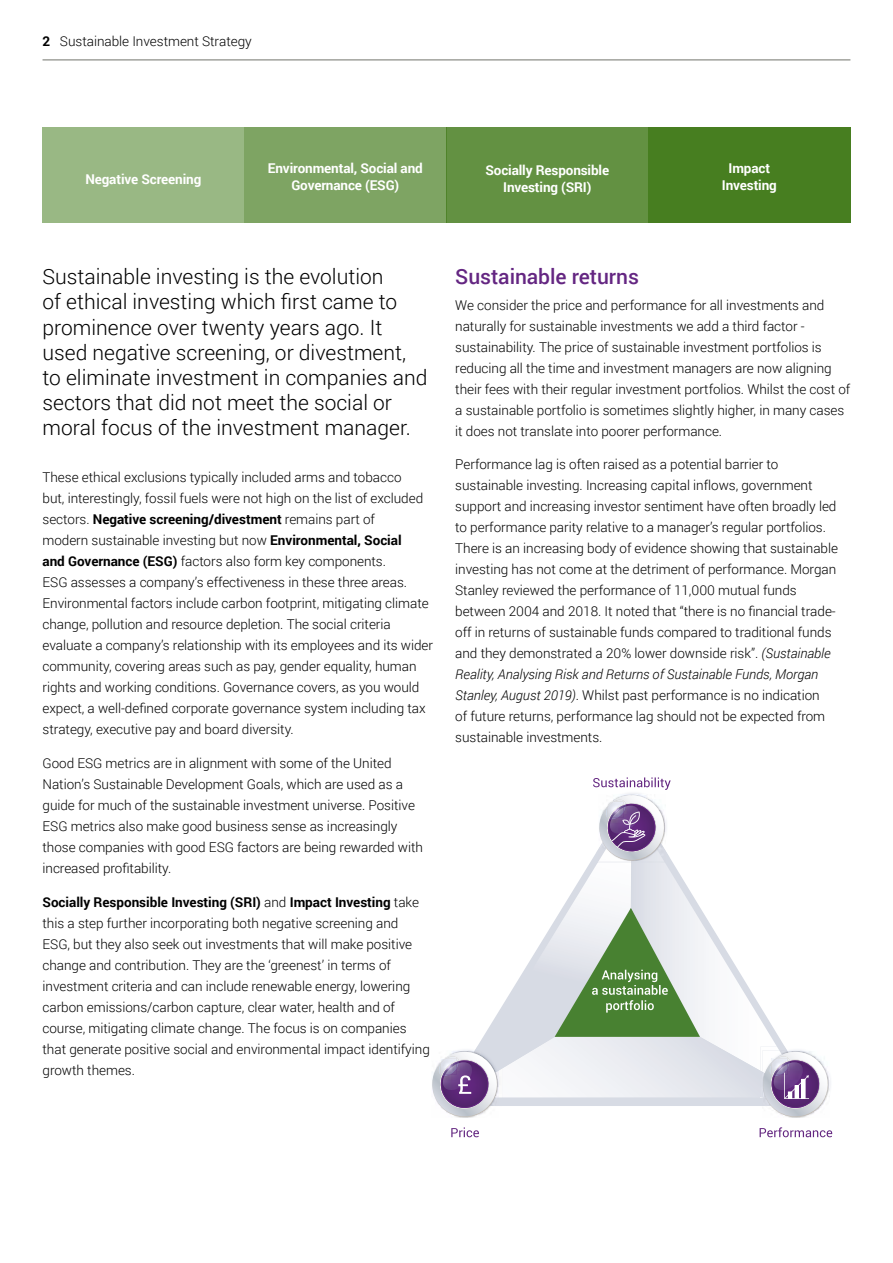
<style>
.page{position:relative;width:893px;height:1263px;background:#fff}
.page>*{position:absolute;margin:0;border:0;box-sizing:border-box;transform-origin:0 0}
.t1{font:300 21px/25.2px "Roboto";color:#000}
.t2{font:500 21px "Roboto";letter-spacing:-.005em;color:#642682}
.t3{font:300 13.5px/21px "Roboto";letter-spacing:-.005em;color:#000}
.t4{font:700 13.5px/16.5px "Roboto";letter-spacing:-.01em;color:#fff;text-align:center}
.s1{font-weight:700}
.s2{font-style:italic}
</style>
<div class="page">
<hr style="left:43px;top:60px;width:807px;height:1px;background:#72746c">
<svg style="left:760px;top:1127px;width:72px;height:10px"></svg>
<svg style="left:451px;top:1127px;width:28px;height:10px"></svg>
<svg style="left:432px;top:777px;width:399px;height:341px"></svg>
<div style="left:43px;top:128px;width:201px;height:95px;background:#99b884"></div>
<div style="left:446px;top:128px;width:202px;height:95px;background:#639142"></div>
<div style="left:244px;top:128px;width:202px;height:95px;background:#7ea463"></div>
<div style="left:648px;top:128px;width:202px;height:95px;background:#477e20"></div>
<p class="t3" style="left:43px;top:31px;width:211px"><span class="s1">2</span> Sustainable Investment Strategy</p>
<p class="t4" style="left:85px;top:170px;width:117px">Negative Screening</p>
<p class="t4" style="left:268px;top:160px;width:156px">Environmental, Social and<br>Governance (ESG)</p>
<p class="t4" style="left:485px;top:162px;width:125px">Socially Responsible<br>Investing (SRI)</p>
<p class="t4" style="left:722px;top:160px;width:56px">Impact<br>Investing</p>
<p class="t1" style="left:43px;top:263px;width:386px">Sustainable investing is the evolution<br>of ethical investing which first came to prominence over twenty years ago. It used negative screening, or divestment, to eliminate investment in companies and sectors that did not meet the social or moral focus of the investment manager.</p>
<p class="t3" style="left:43px;top:466px;width:392px">These ethical exclusions typically included arms and tobacco<br>but, interestingly, fossil fuels were not high on the list of excluded sectors. <span class="s1">Negative screening/divestment</span> remains part of<br>modern sustainable investing but now <span class="s1">Environmental, Social<br>and Governance (ESG)</span> factors also form key components.<br>ESG assesses a company’s effectiveness in these three areas.<br>Environmental factors include carbon footprint, mitigating climate change, pollution and resource depletion. The social criteria evaluate a company’s relationship with its employees and its wider community, covering areas such as pay, gender equality, human rights and working conditions. Governance covers, as you would expect, a well-defined corporate governance system including tax strategy, executive pay and board diversity.</p>
<p class="t3" style="left:43px;top:752px;width:382px">Good ESG metrics are in alignment with some of the United Nation’s Sustainable Development Goals, which are used as a guide for much of the sustainable investment universe. Positive ESG metrics also make good business sense as increasingly those companies with good ESG factors are being rewarded with increased profitability.</p>
<p class="t3" style="left:43px;top:891px;width:389px"><span class="s1">Socially Responsible Investing (SRI)</span> and <span class="s1">Impact Investing</span> take this a step further incorporating both negative screening and<br>ESG, but they also seek out investments that will make positive change and contribution. They are the ‘greenest’ in terms of investment criteria and can include renewable energy, lowering carbon emissions/carbon capture, clear water, health and of course, mitigating climate change. The focus is on companies that generate positive social and environmental impact identifying growth themes.</p>
<h1 class="t2" style="left:455px;top:262px;width:185px">Sustainable returns</h1>
<p class="t3" style="left:455px;top:294px;width:397px">We consider the price and performance for all investments and naturally for sustainable investments we add a third factor - sustainability. The price of sustainable investment portfolios is reducing all the time and investment managers are now aligning their fees with their regular investment portfolios. Whilst the cost of a sustainable portfolio is sometimes slightly higher, in many cases it does not translate into poorer performance.</p>
<p class="t3" style="left:455px;top:454px;width:384px">Performance lag is often raised as a potential barrier to sustainable investing. Increasing capital inflows, government support and increasing investor sentiment have often broadly led to performance parity relative to a manager’s regular portfolios.<br>There is an increasing body of evidence showing that sustainable investing has not come at the detriment of performance. Morgan Stanley reviewed the performance of 11,000 mutual funds between 2004 and 2018. It noted that “there is no financial trade&shy;off in returns of sustainable funds compared to traditional funds and they demonstrated a 20% lower downside risk”. <span class="s2">(Sustainable Reality, Analysing Risk and Returns of Sustainable Funds, Morgan Stanley, August 2019)</span>. Whilst past performance is no indication<br>of future returns, performance lag should not be expected from sustainable investments.</p>
</div>
